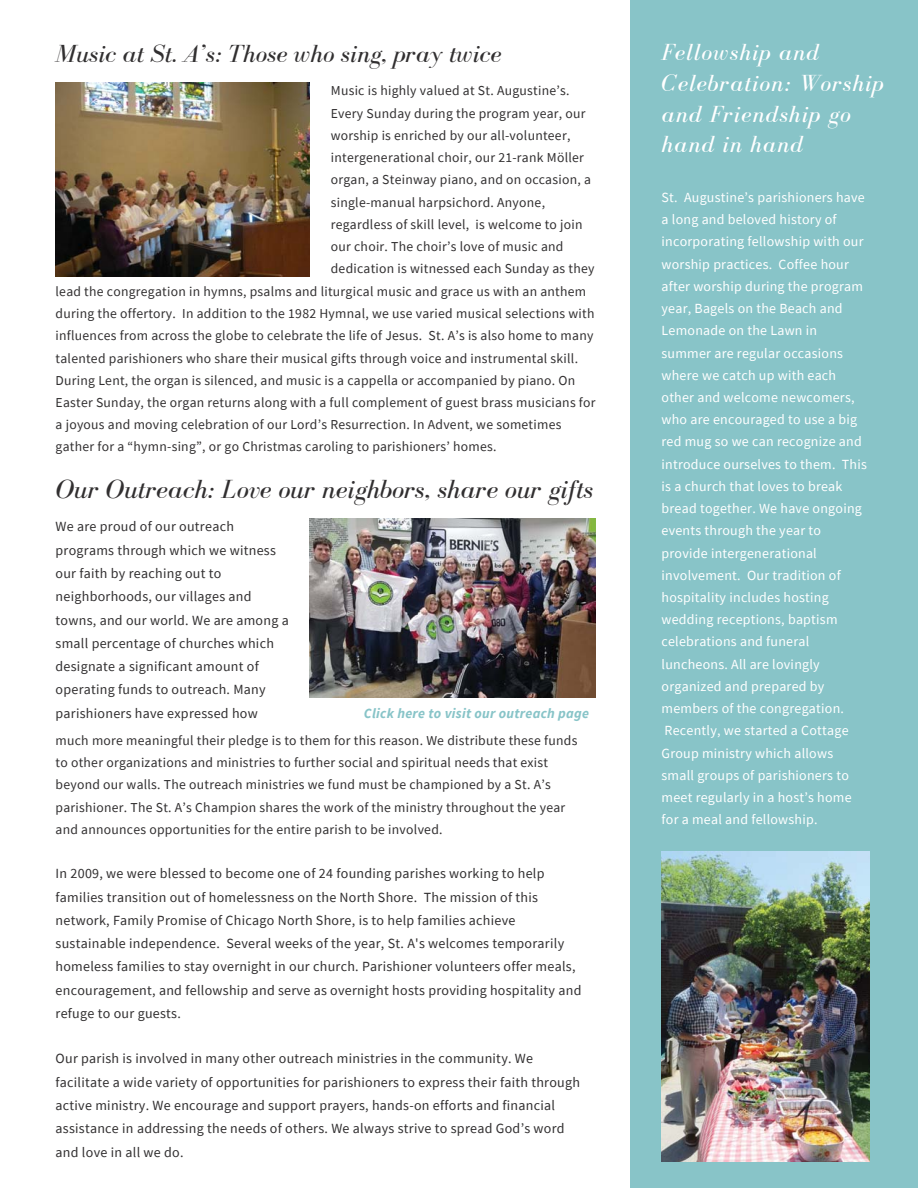
<style>
.page{position:relative;width:918px;height:1188px;background:#fff}
.page>*{position:absolute;margin:0;border:0;box-sizing:border-box;transform-origin:0 0}
.t1{font:italic 27px "Bodoni FLF";color:#312f30}
.t2{font:italic 25.5px "Bodoni FLF";color:#312f30}
.t3{font:italic 24px/30.8px "Bodoni FLF";letter-spacing:.04em;color:#fff}
.t4{font:13.95px/23.2px "Source Sans Pro";letter-spacing:.02em;color:#312f30}
.t5{font:13.95px/22.2px "Source Sans Pro";letter-spacing:.02em;color:#fff}
.t6{font:italic 700 13.95px "Source Sans Pro";letter-spacing:.02em;color:#88c4c8}
.t7{font:13.65px/22.2px "Source Sans Pro";letter-spacing:.02em;color:#312f30}
</style>
<div class="page">
<div style="left:630px;top:0;width:288px;height:1188px;background:#88c4c8"></div>
<img style="left:310px;top:519px;width:286px;height:179px">
<img style="left:662px;top:852px;width:208px;height:309px">
<img style="left:56px;top:83px;width:254px;height:193px">
<h2 class="t2" style="left:56px;top:40px;width:447px">Music at St. A’s: Those who sing, pray twice</h2>
<p class="t7" style="left:331px;top:79px;width:265px">Music is highly valued at St. Augustine’s.<br>Every Sunday during the program year, our worship is enriched by our all-volunteer, intergenerational choir, our 21-rank Möller organ, a Steinway piano, and on occasion, a single-manual harpsichord. Anyone, regardless of skill level, is welcome to join our choir. The choir’s love of music and dedication is witnessed each Sunday as they</p>
<p class="t7" style="left:56px;top:280px;width:542px">lead the congregation in hymns, psalms and liturgical music and grace us with an anthem during the offertory. In addition to the 1982 Hymnal, we use varied musical selections with influences from across the globe to celebrate the life of Jesus. St. A’s is also home to many talented parishioners who share their musical gifts through voice and instrumental skill.<br>During Lent, the organ is silenced, and music is a cappella or accompanied by piano. On Easter Sunday, the organ returns along with a full complement of guest brass musicians for a joyous and moving celebration of our Lord’s Resurrection. In Advent, we sometimes gather for a “hymn-sing”, or go Christmas caroling to parishioners’ homes.</p>
<h1 class="t1" style="left:56px;top:474px;width:539px">Our Outreach: Love our neighbors, share our gifts</h1>
<p class="t4" style="left:56px;top:515px;width:235px">We are proud of our outreach programs through which we witness our faith by reaching out to neighborhoods, our villages and towns, and our world. We are among a small percentage of churches which designate a significant amount of operating funds to outreach. Many parishioners have expressed how</p>
<p class="t7" style="left:56px;top:729px;width:523px">much more meaningful their pledge is to them for this reason. We distribute these funds to other organizations and ministries to further social and spiritual needs that exist beyond our walls. The outreach ministries we fund must be championed by a St. A’s parishioner. The St. A’s Champion shares the work of the ministry throughout the year and announces opportunities for the entire parish to be involved.</p>
<p class="t4" style="left:56px;top:862px;width:528px">In 2009, we were blessed to become one of 24 founding parishes working to help families transition out of homelessness on the North Shore. The mission of this network, Family Promise of Chicago North Shore, is to help families achieve sustainable independence. Several weeks of the year, St. A's welcomes temporarily homeless families to stay overnight in our church. Parishioner volunteers offer meals, encouragement, and fellowship and serve as overnight hosts providing hospitality and refuge to our guests.</p>
<p class="t4" style="left:56px;top:1047px;width:526px">Our parish is involved in many other outreach ministries in the community. We facilitate a wide variety of opportunities for parishioners to express their faith through active ministry. We encourage and support prayers, hands-on efforts and financial assistance in addressing the needs of others. We always strive to spread God’s word and love in all we do.</p>
<p class="t6" style="left:364px;top:704px;width:227px">Click here to visit our outreach page</p>
<h3 class="t3" style="left:662px;top:37px;width:224px">Fellowship and<br>Celebration: Worship and Friendship go hand in hand</h3>
<p class="t5" style="left:662px;top:186px;width:207px">St. Augustine’s parishioners have a long and beloved history of incorporating fellowship with our worship practices. Coffee hour after worship during the program year, Bagels on the Beach and<br>Lemonade on the Lawn in summer are regular occasions where we catch up with each other and welcome newcomers, who are encouraged to use a big red mug so we can recognize and introduce ourselves to them. This is a church that loves to break bread together. We have ongoing events through the year to provide intergenerational involvement. Our tradition of hospitality includes hosting wedding receptions, baptism celebrations and funeral luncheons. All are lovingly organized and prepared by members of the congregation.<br>Recently, we started a Cottage<br>Group ministry which allows small groups of parishioners to meet regularly in a host’s home for a meal and fellowship.</p>
</div>
